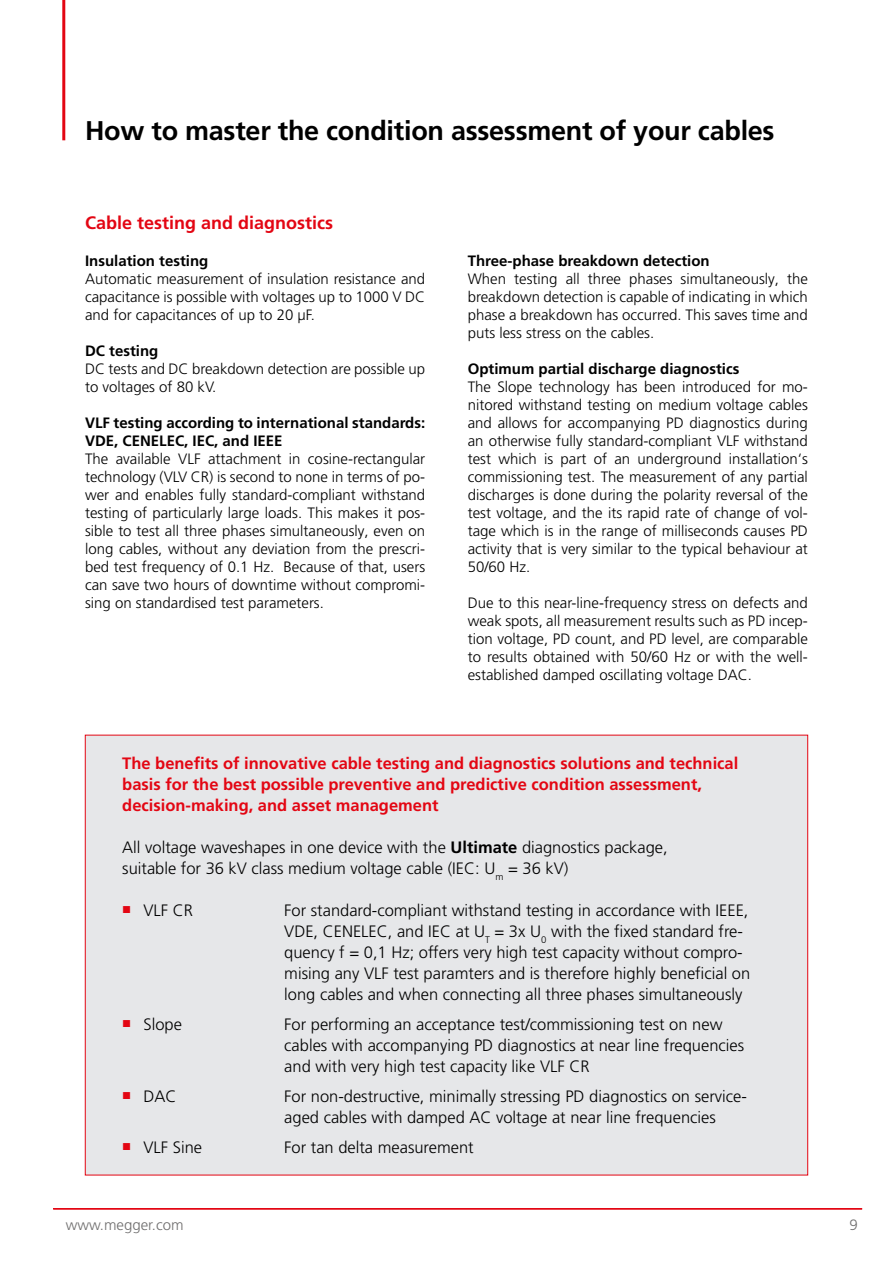
<style>
.page{position:relative;width:893px;height:1263px;background:#fff}
.page>*{position:absolute;margin:0;border:0;box-sizing:border-box;transform-origin:0 0}
.t1{font:700 27px "Frutiger LT Pro";letter-spacing:-.01em;color:#000}
.t2{font:700 18px "Frutiger LT Pro";color:#e30613}
.t3{font:300 16.5px/21px "Frutiger LT Pro";color:#000}
.t4{font:700 16.5px/21px "Frutiger LT Pro";color:#e30613}
.t5{font:300 15px/18px "Frutiger LT Pro";color:#000;text-align:justify}
.t6{font:700 15px/18px "Frutiger LT Pro";color:#000}
.t7{font:300 15px "Frutiger LT Pro";color:#706f6f}
.s1{font-weight:700}
</style>
<div class="page">
<hr style="left:53px;top:1208px;width:809px;height:1px;background:#e30613">
<div style="left:85px;top:735px;width:723px;height:440px;background:#e6e7e9;border:1px solid #e30613"></div>
<hr style="left:62px;top:0;width:3px;height:140px;background:#e30613">
<h1 class="t1" style="left:85px;top:115px;width:691px">How to master the condition assessment of your cables</h1>
<p class="t2" style="left:85px;top:212px;width:250px">Cable testing and diagnostics</p>
<p class="t6" style="left:85px;top:252px;width:125px">Insulation testing</p>
<p class="t5" style="left:85px;top:270px;width:342px">Automatic measurement of insulation resistance and capacitance is possible with voltages up to 1000 V DC and for capacitances of up to 20 µF.</p>
<p class="t6" style="left:85px;top:342px;width:75px">DC testing</p>
<p class="t5" style="left:85px;top:360px;width:342px">DC tests and DC breakdown detection are possible up to voltages of 80 kV.</p>
<p class="t6" style="left:85px;top:414px;width:342px">VLF testing according to international standards:<br>VDE, CENELEC, IEC, and IEEE</p>
<p class="t5" style="left:85px;top:450px;width:342px">The available VLF attachment in cosine-rectangular technology (VLV CR) is second to none in terms of po&shy;wer and enables fully standard-compliant withstand testing of particularly large loads. This makes it pos&shy;sible to test all three phases simultaneously, even on long cables, without any deviation from the prescri&shy;bed test frequency of 0.1 Hz. Because of that, users can save two hours of downtime without compromi&shy;sing on standardised test parameters.</p>
<p class="t6" style="left:468px;top:252px;width:244px">Three-phase breakdown detection</p>
<p class="t5" style="left:468px;top:270px;width:342px">When testing all three phases simultaneously, the breakdown detection is capable of indicating in which phase a breakdown has occurred. This saves time and puts less stress on the cables.</p>
<p class="t6" style="left:468px;top:360px;width:273px">Optimum partial discharge diagnostics</p>
<p class="t5" style="left:468px;top:378px;width:342px">The Slope technology has been introduced for mo&shy;nitored withstand testing on medium voltage cables and allows for accompanying PD diagnostics during an otherwise fully standard-compliant VLF withstand test which is part of an underground installation‘s commissioning test. The measurement of any partial discharges is done during the polarity reversal of the test voltage, and the its rapid rate of change of vol&shy;tage which is in the range of milliseconds causes PD activity that is very similar to the typical behaviour at 50/60 Hz.</p>
<p class="t5" style="left:468px;top:594px;width:342px">Due to this near-line-frequency stress on defects and weak spots, all measurement results such as PD incep&shy;tion voltage, PD count, and PD level, are comparable to results obtained with 50/60 Hz or with the well&shy;established damped oscillating voltage DAC.</p>
<p class="t4" style="left:122px;top:753px;width:618px">The benefits of innovative cable testing and diagnostics solutions and technical basis for the best possible preventive and predictive condition assessment, decision-making, and asset management</p>
<p class="t3" style="left:122px;top:837px;width:547px">All voltage waveshapes in one device with the <span class="s1">Ultimate</span> diagnostics package, suitable for 36 kV class medium voltage cable (IEC: U<sub>m</sub> = 36 kV)</p>
<p class="t3" style="left:122px;top:900px;width:72px"><sup>■</sup> VLF CR</p>
<p class="t3" style="left:284px;top:900px;width:468px">For standard-compliant withstand testing in accordance with IEEE, VDE, CENELEC, and IEC at U<sub>T</sub> = 3x U<sub>0</sub> with the fixed standard fre&shy;quency f = 0,1 Hz; offers very high test capacity without compro&shy;mising any VLF test paramters and is therefore highly beneficial on long cables and when connecting all three phases simultaneously</p>
<p class="t3" style="left:122px;top:1014px;width:61px"><sup>■</sup> Slope</p>
<p class="t3" style="left:284px;top:1014px;width:461px">For performing an acceptance test/commissioning test on new cables with accompanying PD diagnostics at near line frequencies and with very high test capacity like VLF CR</p>
<p class="t3" style="left:122px;top:1086px;width:56px"><sup>■</sup> DAC</p>
<p class="t3" style="left:284px;top:1086px;width:464px">For non-destructive, minimally stressing PD diagnostics on service&shy;aged cables with damped AC voltage at near line frequencies</p>
<p class="t3" style="left:122px;top:1137px;width:81px"><sup>■</sup> VLF Sine</p>
<p class="t3" style="left:284px;top:1137px;width:191px">For tan delta measurement</p>
<p class="t7" style="left:66px;top:1216px;width:119px">www.megger.com</p>
<p class="t7" style="left:849px;top:1216px;width:10px">9</p>
</div>
